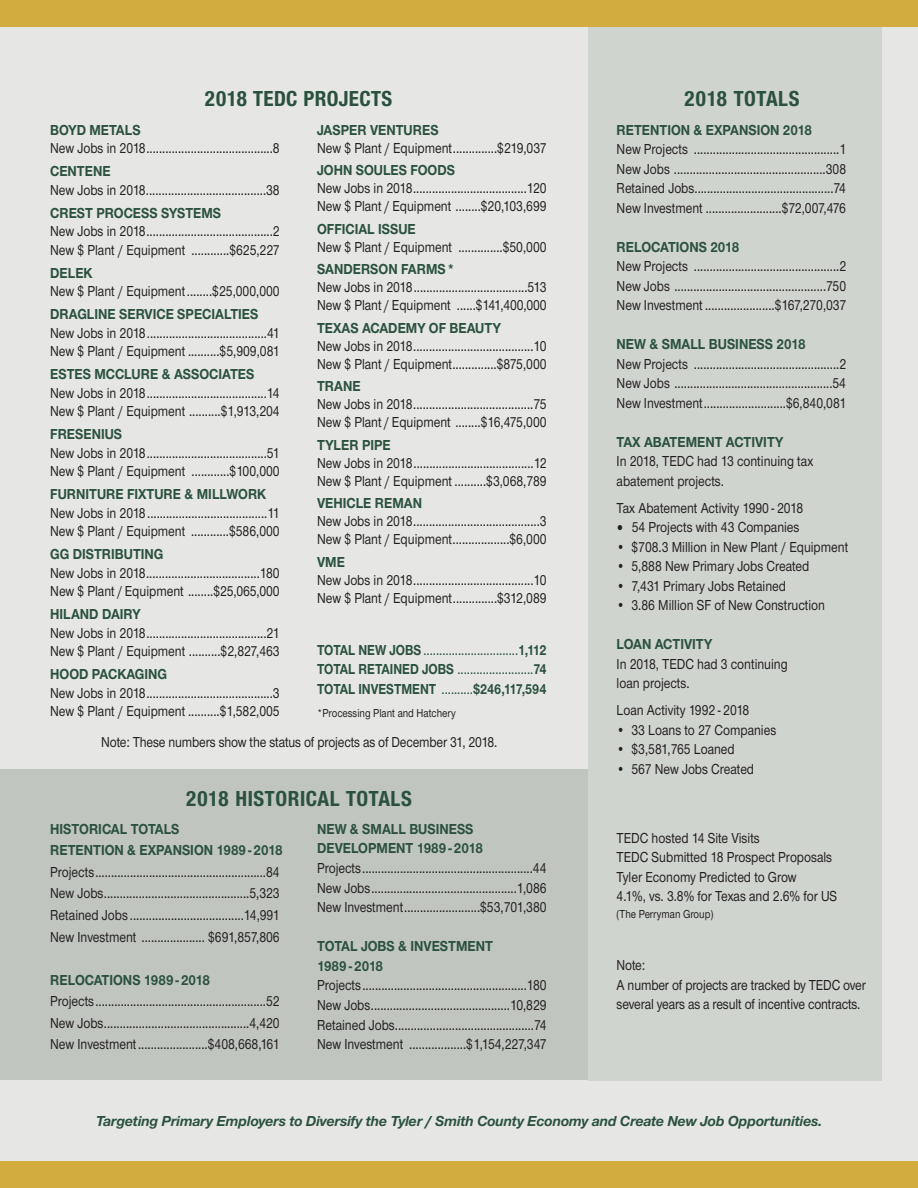
<style>
.page{position:relative;width:918px;height:1188px;background:#fff}
.page>*{position:absolute;margin:0;border:0;box-sizing:border-box;transform-origin:0 0}
.t1{font:700 condensed 22.5px "Nimbus San Nov T";letter-spacing:.025em;color:#2b513e}
.t2{font:500 15px/19.5px "Nimbus San Nov T";color:#231f20;scale:.85 1}
.t3{font:700 15px/19.6px "Nimbus San Nov T";color:#2b513e;scale:.9 1}
.t4{font:500 15px/19.2px "Nimbus San Nov T";color:#2b513e;text-align:justify;scale:.85 1}
.t5{font:italic 700 15px "Nimbus San Nov T";letter-spacing:-.01em;color:#2b513e}
.t6{font:500 12px "Nimbus San Nov T";color:#231f20;scale:.85 1}
.s1{font-weight:700}
.s2{font-family:"Lucida Grande";font-weight:400}
</style>
<div class="page">
<div style="left:0;top:14px;width:918px;height:1158px;background:#e6e7e5"></div>
<div style="left:0;top:769px;width:599px;height:311px;background:#c0c5bf"></div>
<div style="left:588px;top:0;width:293px;height:1080px;background:#d0d4cf"></div>
<div style="left:0;top:0;width:918px;height:27px;background:#d2ac3f"></div>
<div style="left:0;top:1161px;width:918px;height:27px;background:#d2ac3f"></div>
<h1 class="t1" style="left:205px;top:91px;width:189px">2018 TEDC PROJECTS</h1>
<p class="t3" style="left:317px;top:121px;width:137px">JASPER VENTURES</p>
<p class="t2" style="left:317px;top:139px;width:272px">New $ Plant / Equipment..............$219,037</p>
<p class="t3" style="left:317px;top:162px;width:155px">JOHN SOULES FOODS</p>
<p class="t2" style="left:317px;top:181px;width:272px;line-height:18px">New Jobs in 2018....................................120<br>New $ Plant / Equipment ........$20,103,699</p>
<p class="t3" style="left:317px;top:220px;width:111px">OFFICIAL ISSUE</p>
<p class="t2" style="left:317px;top:238px;width:272px">New $ Plant / Equipment ..............$50,000</p>
<p class="t3" style="left:317px;top:261px;width:154px">SANDERSON FARMS*</p>
<p class="t2" style="left:317px;top:280px;width:272px;line-height:18px">New Jobs in 2018....................................513<br>New $ Plant / Equipment ......$141,400,000</p>
<p class="t3" style="left:317px;top:319px;width:206px">TEXAS ACADEMY OF BEAUTY</p>
<p class="t2" style="left:317px;top:338px;width:272px;line-height:18px">New Jobs in 2018......................................10<br>New $ Plant / Equipment..............$875,000</p>
<p class="t3" style="left:317px;top:378px;width:50px">TRANE</p>
<p class="t2" style="left:317px;top:397px;width:272px;line-height:18px">New Jobs in 2018......................................75<br>New $ Plant / Equipment ........$16,475,000</p>
<p class="t3" style="left:317px;top:436px;width:83px">TYLER PIPE</p>
<p class="t2" style="left:317px;top:455px;width:272px;line-height:18px">New Jobs in 2018......................................12<br>New $ Plant / Equipment ..........$3,068,789</p>
<p class="t3" style="left:317px;top:495px;width:118px">VEHICLE REMAN</p>
<p class="t2" style="left:317px;top:514px;width:272px;line-height:18px">New Jobs in 2018........................................3<br>New $ Plant / Equipment..................$6,000</p>
<p class="t3" style="left:317px;top:553px;width:32px">VME</p>
<p class="t2" style="left:317px;top:572px;width:272px;line-height:18px">New Jobs in 2018......................................10<br>New $ Plant / Equipment..............$312,089</p>
<p class="t4" style="left:317px;top:642px;width:272px"><span class="s1">TOTAL NEW JOBS</span>..............................<span class="s1">1,112<br>TOTAL RETAINED JOBS</span> ........................<span class="s1">74<br>TOTAL INVESTMENT</span> ..........<span class="s1">$246,117,594</span></p>
<p class="t6" style="left:317px;top:709px;width:165px">*Processing Plant and Hatchery</p>
<p class="t3" style="left:50px;top:121px;width:102px">BOYD METALS</p>
<p class="t2" style="left:50px;top:140px;width:272px">New Jobs in 2018........................................8</p>
<p class="t3" style="left:50px;top:163px;width:69px">CENTENE</p>
<p class="t2" style="left:50px;top:181px;width:272px">New Jobs in 2018......................................38</p>
<p class="t3" style="left:50px;top:204px;width:192px">CREST PROCESS SYSTEMS</p>
<p class="t2" style="left:50px;top:223px;width:272px;line-height:18.5px">New Jobs in 2018........................................2<br>New $ Plant / Equipment ............$625,227</p>
<p class="t3" style="left:50px;top:264px;width:49px">DELEK</p>
<p class="t2" style="left:50px;top:283px;width:272px">New $ Plant / Equipment ........$25,000,000</p>
<p class="t3" style="left:50px;top:306px;width:233px">DRAGLINE SERVICE SPECIALTIES</p>
<p class="t2" style="left:50px;top:325px;width:272px;line-height:18.5px">New Jobs in 2018......................................41<br>New $ Plant / Equipment ..........$5,909,081</p>
<p class="t3" style="left:50px;top:366px;width:228px">ESTES MCCLURE &amp; ASSOCIATES</p>
<p class="t2" style="left:50px;top:385px;width:272px;line-height:18.5px">New Jobs in 2018......................................14<br>New $ Plant / Equipment ..........$1,913,204</p>
<p class="t3" style="left:50px;top:426px;width:81px">FRESENIUS</p>
<p class="t2" style="left:50px;top:445px;width:272px;line-height:18.5px">New Jobs in 2018......................................51<br>New $ Plant / Equipment ............$100,000</p>
<p class="t3" style="left:50px;top:486px;width:242px">FURNITURE FIXTURE &amp; MILLWORK</p>
<p class="t2" style="left:50px;top:505px;width:272px;line-height:18.5px">New Jobs in 2018......................................11<br>New $ Plant / Equipment ............$586,000</p>
<p class="t3" style="left:50px;top:546px;width:127px">GG DISTRIBUTING</p>
<p class="t2" style="left:50px;top:565px;width:272px;line-height:18.5px">New Jobs in 2018....................................180<br>New $ Plant / Equipment ........$25,065,000</p>
<p class="t3" style="left:50px;top:606px;width:102px">HILAND DAIRY</p>
<p class="t2" style="left:50px;top:625px;width:272px;line-height:18.5px">New Jobs in 2018......................................21<br>New $ Plant / Equipment ..........$2,827,463</p>
<p class="t3" style="left:50px;top:666px;width:131px">HOOD PACKAGING</p>
<p class="t2" style="left:50px;top:685px;width:272px;line-height:18.5px">New Jobs in 2018........................................3<br>New $ Plant / Equipment ..........$1,582,005</p>
<p class="t2" style="left:101px;top:734px;width:467px">Note: These numbers show the status of projects as of December 31, 2018.</p>
<h1 class="t1" style="left:186px;top:791px;width:228px">2018 HISTORICAL TOTALS</h1>
<p class="t3" style="left:50px;top:819px;width:260px;line-height:21.6px">HISTORICAL TOTALS<br>RETENTION &amp; EXPANSION 1989 - 2018</p>
<p class="t2" style="left:50px;top:863px;width:272px;line-height:21.6px;text-align:justify">Projects......................................................84<br>New Jobs..............................................5,323<br>Retained Jobs ....................................14,991<br>New Investment .................... $691,857,806</p>
<p class="t3" style="left:50px;top:971px;width:179px">RELOCATIONS 1989 - 2018</p>
<p class="t2" style="left:50px;top:992px;width:272px;line-height:21.5px;text-align:justify">Projects......................................................52<br>New Jobs..............................................4,420<br>New Investment ......................$408,668,161</p>
<p class="t3" style="left:317px;top:820px;width:186px">NEW &amp; SMALL BUSINESS<br>DEVELOPMENT 1989 - 2018</p>
<p class="t2" style="left:317px;top:860px;width:272px;text-align:justify">Projects......................................................44<br>New Jobs..............................................1,086<br>New Investment........................$53,701,380</p>
<p class="t3" style="left:317px;top:938px;width:197px">TOTAL JOBS &amp; INVESTMENT<br>1989 - 2018</p>
<p class="t2" style="left:317px;top:977px;width:272px;text-align:justify">Projects....................................................180<br>New Jobs............................................10,829<br>Retained Jobs............................................74<br>New Investment ..................$1,154,227,347</p>
<h1 class="t1" style="left:684px;top:91px;width:117px">2018 TOTALS</h1>
<p class="t3" style="left:617px;top:121px;width:219px">RETENTION &amp; EXPANSION 2018</p>
<p class="t2" style="left:617px;top:141px;width:271px;text-align:justify">New Projects ..............................................1<br>New Jobs ................................................308<br>Retained Jobs............................................74<br>New Investment ........................$72,007,476</p>
<p class="t3" style="left:617px;top:238px;width:138px">RELOCATIONS 2018</p>
<p class="t2" style="left:617px;top:258px;width:272px;text-align:justify">New Projects ..............................................2<br>New Jobs ................................................750<br>New Investment ......................$167,270,037</p>
<p class="t3" style="left:617px;top:336px;width:211px">NEW &amp; SMALL BUSINESS 2018</p>
<p class="t2" style="left:617px;top:356px;width:272px;text-align:justify">New Projects ..............................................2<br>New Jobs ..................................................54<br>New Investment..........................$6,840,081</p>
<p class="t3" style="left:617px;top:433px;width:187px">TAX ABATEMENT ACTIVITY</p>
<p class="t2" style="left:617px;top:453px;width:233px">In 2018, TEDC had 13 continuing tax abatement projects.</p>
<p class="t2" style="left:617px;top:500px;width:221px">Tax Abatement Activity 1990 - 2018</p>
<p class="t2" style="left:617px;top:519px;width:217px"><span class="s2">•</span> 54 Projects with 43 Companies</p>
<p class="t2" style="left:617px;top:539px;width:274px">• $708.3 Million in New Plant / Equipment</p>
<p class="t2" style="left:617px;top:558px;width:228px">• 5,888 New Primary Jobs Created</p>
<p class="t2" style="left:617px;top:578px;width:201px">• 7,431 Primary Jobs Retained</p>
<p class="t2" style="left:617px;top:597px;width:247px">• 3.86 Million SF of New Construction</p>
<p class="t3" style="left:617px;top:636px;width:108px">LOAN ACTIVITY</p>
<p class="t2" style="left:617px;top:656px;width:203px">In 2018, TEDC had 3 continuing loan projects.</p>
<p class="t2" style="left:617px;top:702px;width:158px">Loan Activity 1992 - 2018</p>
<p class="t2" style="left:617px;top:722px;width:189px">• 33 Loans to 27 Companies</p>
<p class="t2" style="left:617px;top:741px;width:141px">• $3,581,765 Loaned</p>
<p class="t2" style="left:617px;top:761px;width:163px">• 567 New Jobs Created</p>
<p class="t2" style="left:617px;top:830px;width:261px">TEDC hosted 14 Site Visits<br>TEDC Submitted 18 Prospect Proposals Tyler Economy Predicted to Grow<br>4.1%, vs. 3.8% for Texas and 2.6% for US</p>
<p class="t6" style="left:617px;top:910px;width:115px">(The Perryman Group)</p>
<p class="t2" style="left:617px;top:957px;width:295px">Note:<br>A number of projects are tracked by TEDC over several years as a result of incentive contracts.</p>
<p class="t5" style="left:96px;top:1115px;width:728px">Targeting Primary Employers to Diversify the Tyler / Smith County Economy and Create New Job Opportunities.</p>
</div>
